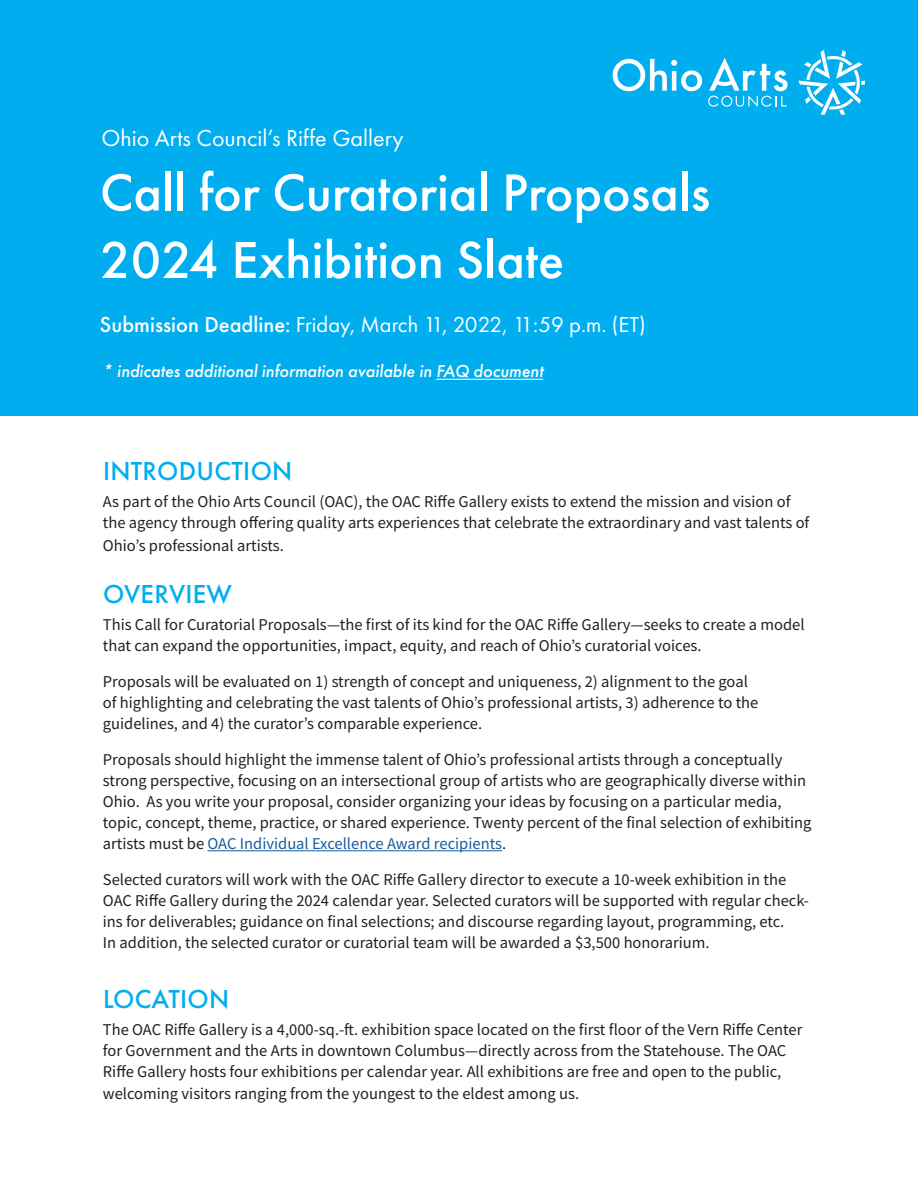
<style>
.page{position:relative;width:918px;height:1188px;background:#fff}
.page>*{position:absolute;margin:0;border:0;box-sizing:border-box;transform-origin:0 0}
.t1{font:500 54px "Futura PT";color:#fff}
.Subheader{font:500 27px "Futura PT";letter-spacing:.01em;color:#00aeef}
.t2{font:24px "Futura PT";color:#fff}
.t3{font:22.5px "Futura PT";color:#fff}
.t4{font:italic 500 18px "Futura PT";color:#fff}
.Body_Copy{font:16.5px/21px "Source Sans Pro";color:#231f20}
.s1{font-weight:500}
.s2{color:#175d9e}
</style>
<div class="page">
<div style="left:0;top:0;width:918px;height:416px;background:#00aeef"></div>
<hr style="left:208px;top:850px;width:294px;height:1px;background:#175d9e">
<svg style="left:613px;top:59px;width:89px;height:32px"></svg>
<svg style="left:708px;top:58px;width:80px;height:49px"></svg>
<svg style="left:799px;top:50px;width:65px;height:65px"></svg>
<hr style="left:436px;top:379px;width:107px;height:1px;background:#fff">
<p class="t2" style="left:101px;top:124px;width:304px">Ohio Arts Council’s Riffe Gallery</p>
<p class="t1" style="left:100px;top:160px;width:612px">Call for Curatorial Proposals</p>
<p class="t1" style="left:100px;top:228px;width:466px">2024 Exhibition Slate</p>
<p class="t3" style="left:100px;top:311px;width:547px"><span class="s1">Submission Deadline:</span> Friday, March 11, 2022, 11:59 p.m. (ET)</p>
<p class="t4" style="left:103px;top:360px;width:442px">* indicates additional information available in FAQ document</p>
<p class="Subheader" style="left:103px;top:455px;width:191px">INTRODUCTION</p>
<p class="Body_Copy" style="left:103px;top:491px;width:708px">As part of the Ohio Arts Council (OAC), the OAC Riffe Gallery exists to extend the mission and vision of the agency through offering quality arts experiences that celebrate the extraordinary and vast talents of</p>
<p class="Body_Copy" style="left:103px;top:535px;width:182px">Ohio’s professional artists.</p>
<p class="Subheader" style="left:103px;top:578px;width:130px">OVERVIEW</p>
<p class="Body_Copy" style="left:103px;top:614px;width:703px">This Call for Curatorial Proposals—the first of its kind for the OAC Riffe Gallery—seeks to create a model that can expand the opportunities, impact, equity, and reach of Ohio’s curatorial voices.</p>
<p class="Body_Copy" style="left:103px;top:671px;width:657px">Proposals will be evaluated on 1) strength of concept and uniqueness, 2) alignment to the goal of highlighting and celebrating the vast talents of Ohio’s professional artists, 3) adherence to the guidelines, and 4) the curator’s comparable experience.</p>
<p class="Body_Copy" style="left:103px;top:749px;width:710px">Proposals should highlight the immense talent of Ohio’s professional artists through a conceptually strong perspective, focusing on an intersectional group of artists who are geographically diverse within Ohio. As you write your proposal, consider organizing your ideas by focusing on a particular media, topic, concept, theme, practice, or shared experience. Twenty percent of the final selection of exhibiting artists must be <span class="s2">OAC Individual Excellence Award recipients</span>.</p>
<p class="Body_Copy" style="left:103px;top:869px;width:708px">Selected curators will work with the OAC Riffe Gallery director to execute a 10-week exhibition in the OAC Riffe Gallery during the 2024 calendar year. Selected curators will be supported with regular check&shy;ins for deliverables; guidance on final selections; and discourse regarding layout, programming, etc.<br>In addition, the selected curator or curatorial team will be awarded a $3,500 honorarium.</p>
<p class="Subheader" style="left:103px;top:982px;width:128px">LOCATION</p>
<p class="Body_Copy" style="left:103px;top:1018px;width:701px">The OAC Riffe Gallery is a 4,000-sq.-ft. exhibition space located on the first floor of the Vern Riffe Center for Government and the Arts in downtown Columbus—directly across from the Statehouse. The OAC<br>Riffe Gallery hosts four exhibitions per calendar year. All exhibitions are free and open to the public,</p>
<p class="Body_Copy" style="left:103px;top:1083px;width:478px">welcoming visitors ranging from the youngest to the eldest among us.</p>
</div>
